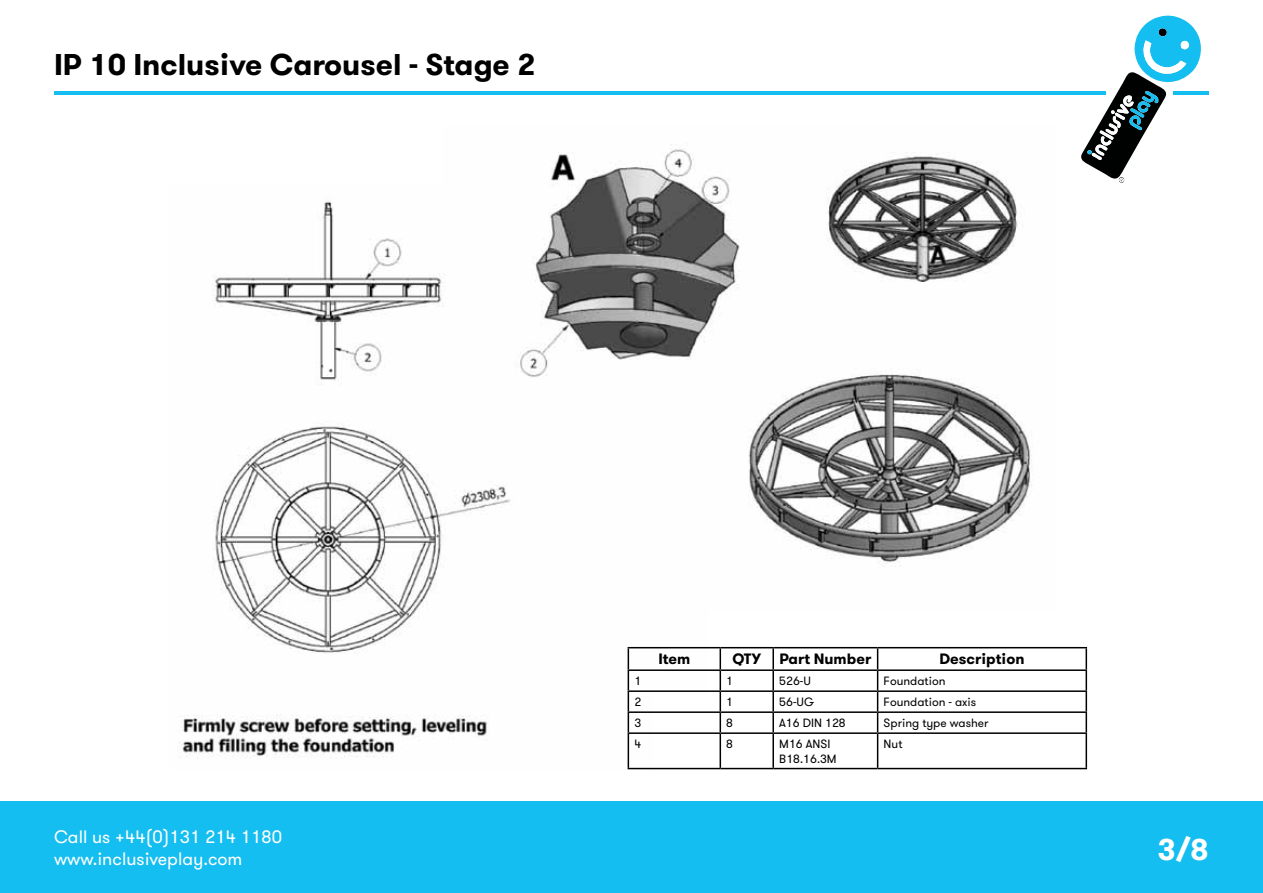
<style>
.page{position:relative;width:1263px;height:893px;background:#fff}
.page>*{position:absolute;margin:0;border:0;box-sizing:border-box;transform-origin:0 0}
.t1{font:700 30px "GT Walsheim";color:#000}
.t2{font:700 30px "GT Walsheim";color:#fff}
.t3{font:18px/21.6px "GT Walsheim";color:#fff}
.t4{font:700 15px "GT Walsheim";color:#000}
.t5{font:12px/14.4px "GT Walsheim";color:#000}
</style>
<div class="page">
<div style="left:0;top:802px;width:1263px;height:91px;background:#15bef0"></div>
<hr style="left:54px;top:91px;width:1051px;height:3px;background:#15bef0">
<svg style="left:1081px;top:15px;width:122px;height:168px"></svg>
<hr style="left:1174px;top:91px;width:35px;height:3px;background:#15bef0">
<img style="left:179px;top:144px;width:853px;height:625px">
<div style="left:654px;top:695px;width:110px;height:100px;background:#fff"></div>
<div style="left:148px;top:118px;width:294px;height:65px;background:#fff"></div>
<div style="left:709px;top:611px;width:403px;height:167px;background:#fff"></div>
<hr style="left:628px;top:647px;width:92px;height:1px;background:#000">
<hr style="left:720px;top:647px;width:53px;height:1px;background:#000">
<hr style="left:719px;top:648px;width:2px;height:21px;background:#000">
<hr style="left:773px;top:647px;width:105px;height:1px;background:#000">
<hr style="left:772px;top:648px;width:2px;height:21px;background:#000">
<hr style="left:878px;top:647px;width:209px;height:1px;background:#000">
<hr style="left:1085px;top:648px;width:2px;height:21px;background:#000">
<hr style="left:628px;top:669px;width:92px;height:2px;background:#000">
<hr style="left:720px;top:669px;width:53px;height:2px;background:#000">
<hr style="left:773px;top:669px;width:105px;height:2px;background:#000">
<hr style="left:878px;top:669px;width:209px;height:2px;background:#000">
<hr style="left:628px;top:690px;width:92px;height:2px;background:#000">
<hr style="left:720px;top:690px;width:53px;height:2px;background:#000">
<hr style="left:773px;top:690px;width:105px;height:2px;background:#000">
<hr style="left:878px;top:690px;width:209px;height:2px;background:#000">
<hr style="left:628px;top:711px;width:92px;height:2px;background:#000">
<svg style="left:628px;top:648px;width:1px;height:84px"></svg>
<hr style="left:720px;top:711px;width:53px;height:2px;background:#000">
<svg style="left:719px;top:671px;width:2px;height:61px"></svg>
<hr style="left:773px;top:711px;width:105px;height:2px;background:#000">
<svg style="left:772px;top:671px;width:2px;height:61px"></svg>
<hr style="left:878px;top:711px;width:209px;height:2px;background:#000">
<svg style="left:877px;top:648px;width:1px;height:84px"></svg>
<svg style="left:1085px;top:671px;width:2px;height:61px"></svg>
<hr style="left:628px;top:732px;width:92px;height:2px;background:#000">
<hr style="left:628px;top:734px;width:1px;height:34px;background:#000">
<hr style="left:720px;top:732px;width:53px;height:2px;background:#000">
<hr style="left:719px;top:734px;width:2px;height:34px;background:#000">
<hr style="left:773px;top:732px;width:105px;height:2px;background:#000">
<hr style="left:772px;top:734px;width:2px;height:34px;background:#000">
<hr style="left:878px;top:732px;width:209px;height:2px;background:#000">
<hr style="left:877px;top:734px;width:1px;height:34px;background:#000">
<hr style="left:1085px;top:734px;width:2px;height:34px;background:#000">
<hr style="left:628px;top:768px;width:92px;height:1px;background:#000">
<hr style="left:720px;top:768px;width:53px;height:1px;background:#000">
<hr style="left:773px;top:768px;width:105px;height:1px;background:#000">
<hr style="left:878px;top:768px;width:209px;height:1px;background:#000">
<h1 class="t1" style="left:54px;top:45px;width:483px">IP 10 Inclusive Carousel - Stage 2</h1>
<h2 class="t3" style="left:54px;top:827px;width:230px">Call us +44(0)131 214 1180 www.inclusiveplay.com</h2>
<p class="t4" style="left:658px;top:649px;width:33px">Item</p>
<p class="t4" style="left:732px;top:649px;width:140px">QTY Part Number</p>
<p class="t4" style="left:939px;top:649px;width:86px">Description</p>
<p class="t5" style="left:634px;top:674px;width:8px">1</p>
<p class="t5" style="left:726px;top:674px;width:8px">1</p>
<p class="t5" style="left:779px;top:674px;width:33px">526-U</p>
<p class="t5" style="left:884px;top:674px;width:63px">Foundation</p>
<p class="t5" style="left:634px;top:695px;width:8px">2</p>
<p class="t5" style="left:726px;top:695px;width:8px">1</p>
<p class="t5" style="left:779px;top:695px;width:36px">56-UG</p>
<p class="t5" style="left:884px;top:695px;width:94px">Foundation - axis</p>
<p class="t5" style="left:634px;top:716px;width:8px">3</p>
<p class="t5" style="left:726px;top:716px;width:8px">8</p>
<p class="t5" style="left:779px;top:716px;width:68px">A16 DIN 128</p>
<p class="t5" style="left:884px;top:716px;width:106px">Spring type washer</p>
<p class="t5" style="left:634px;top:737px;width:8px">4</p>
<p class="t5" style="left:726px;top:737px;width:8px">8</p>
<p class="t5" style="left:779px;top:737px;width:59px">M16 ANSI<br>B18.16.3M</p>
<p class="t5" style="left:884px;top:737px;width:20px">Nut</p>
<h1 class="t2" style="left:1157px;top:830px;width:53px">3/8</h1>
</div>
